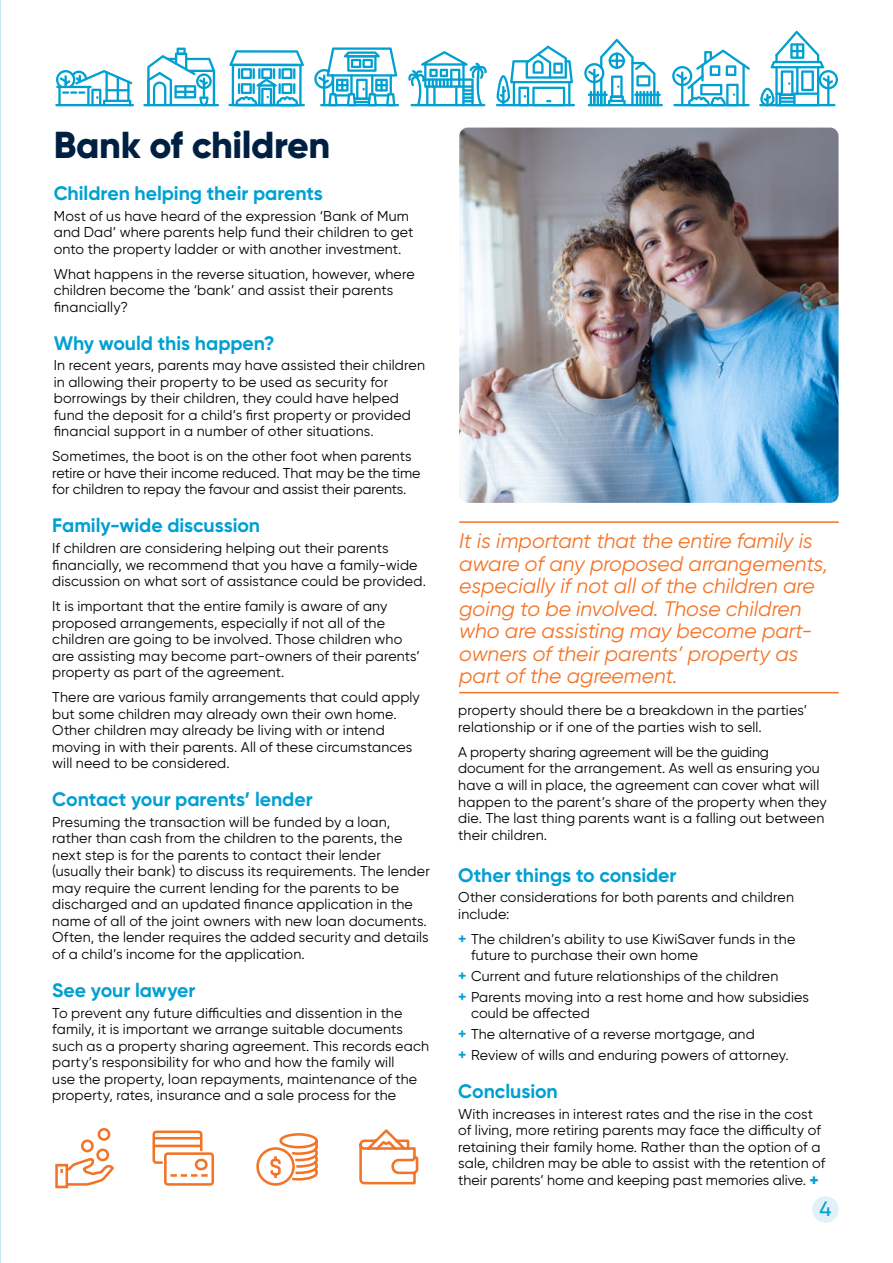
<style>
.page{position:relative;width:893px;height:1263px;background:#fff}
.page>*{position:absolute;margin:0;border:0;box-sizing:border-box;transform-origin:0 0}
.t1{font:800 37.5px "Gilroy";letter-spacing:-.01em;color:#002043}
.t2{font:italic 21px/22.5px "Gilroy";color:#f47427}
.t3{font:500 20.7px "Gilroy";color:#00a0d2}
.t4{font:700 19.5px "Gilroy";letter-spacing:-.005em;color:#00a0d2}
.t5{font:14.25px/16.5px "Gilroy";letter-spacing:.01em;color:#000}
.s1{font-weight:700;font-size:15px;color:#00a0d2}
.s2{font-weight:800;font-size:16.5px;color:#00a0d2}
</style>
<div class="page">
<hr style="left:0;top:0;width:1px;height:1263px;background:#c8e4f2">
<div style="left:812px;top:1196px;width:27px;height:27px;background:#e2f0f7;border-radius:50%"></div>
<img style="left:459px;top:128px;width:379px;height:375px">
<hr style="left:459px;top:521px;width:380px;height:2px;background:#f47427">
<hr style="left:459px;top:692px;width:380px;height:1px;background:#f47427">
<svg style="left:55px;top:1128px;width:263px;height:61px"></svg>
<svg style="left:359px;top:1129px;width:60px;height:56px"></svg>
<hr style="left:759px;top:104px;width:76px;height:2px;background:#00a0d2">
<svg style="left:760px;top:31px;width:78px;height:75px"></svg>
<hr style="left:55px;top:104px;width:79px;height:2px;background:#00a0d2">
<svg style="left:56px;top:70px;width:76px;height:34px"></svg>
<svg style="left:408px;top:51px;width:79px;height:55px"></svg>
<hr style="left:143px;top:104px;width:76px;height:2px;background:#00a0d2">
<svg style="left:147px;top:48px;width:68px;height:56px"></svg>
<hr style="left:228px;top:104px;width:77px;height:2px;background:#00a0d2">
<svg style="left:229px;top:50px;width:75px;height:54px"></svg>
<hr style="left:496px;top:104px;width:79px;height:2px;background:#00a0d2">
<svg style="left:497px;top:46px;width:76px;height:58px"></svg>
<svg style="left:672px;top:50px;width:78px;height:56px"></svg>
<hr style="left:588px;top:104px;width:75px;height:2px;background:#00a0d2">
<hr style="left:634px;top:94px;width:27px;height:2px;background:#00a0d2">
<svg style="left:584px;top:39px;width:75px;height:67px"></svg>
<hr style="left:320px;top:104px;width:79px;height:2px;background:#00a0d2">
<svg style="left:314px;top:47px;width:83px;height:59px"></svg>
<h1 class="t1" style="left:54px;top:121px;width:278px">Bank of children</h1>
<h3 class="t4" style="left:54px;top:181px;width:271px">Children helping their parents</h3>
<p class="t5" style="left:54px;top:207px;width:361px">Most of us have heard of the expression ‘Bank of Mum and Dad’ where parents help fund their children to get onto the property ladder or with another investment.</p>
<p class="t5" style="left:54px;top:265px;width:362px">What happens in the reverse situation, however, where children become the ‘bank’ and assist their parents financially?</p>
<h3 class="t4" style="left:54px;top:331px;width:222px">Why would this happen?</h3>
<p class="t5" style="left:54px;top:357px;width:373px">In recent years, parents may have assisted their children in allowing their property to be used as security for borrowings by their children, they could have helped fund the deposit for a child’s first property or provided financial support in a number of other situations.</p>
<p class="t5" style="left:52px;top:448px;width:370px">Sometimes, the boot is on the other foot when parents retire or have their income reduced. That may be the time for children to repay the favour and assist their parents.</p>
<h3 class="t4" style="left:52px;top:513px;width:209px">Family-wide discussion</h3>
<p class="t5" style="left:52px;top:540px;width:375px">If children are considering helping out their parents financially, we recommend that you have a family-wide discussion on what sort of assistance could be provided.</p>
<p class="t5" style="left:52px;top:598px;width:369px">It is important that the entire family is aware of any proposed arrangements, especially if not all of the children are going to be involved. Those children who are assisting may become part-owners of their parents’ property as part of the agreement.</p>
<p class="t5" style="left:52px;top:689px;width:369px">There are various family arrangements that could apply but some children may already own their own home.<br>Other children may already be living with or intend moving in with their parents. All of these circumstances will need to be considered.</p>
<h3 class="t4" style="left:52px;top:787px;width:262px">Contact your parents’ lender</h3>
<p class="t5" style="left:52px;top:813px;width:379px">Presuming the transaction will be funded by a loan, rather than cash from the children to the parents, the next step is for the parents to contact their lender (usually their bank) to discuss its requirements. The lender may require the current lending for the parents to be discharged and an updated finance application in the name of all of the joint owners with new loan documents.<br>Often, the lender requires the added security and details of a child’s income for the application.</p>
<h3 class="t4" style="left:52px;top:978px;width:145px">See your lawyer</h3>
<p class="t5" style="left:52px;top:1004px;width:378px">To prevent any future difficulties and dissention in the family, it is important we arrange suitable documents such as a property sharing agreement. This records each party’s responsibility for who and how the family will<br>use the property, loan repayments, maintenance of the property, rates, insurance and a sale process for the</p>
<p class="t2" style="left:459px;top:529px;width:370px">It is important that the entire family is aware of any proposed arrangements, especially if not all of the children are going to be involved. Those children who are assisting may become part&shy;owners of their parents’ property as part of the agreement.</p>
<p class="t5" style="left:458px;top:702px;width:350px">property should there be a breakdown in the parties’ relationship or if one of the parties wish to sell.</p>
<p class="t5" style="left:458px;top:744px;width:370px">A property sharing agreement will be the guiding document for the arrangement. As well as ensuring you have a will in place, the agreement can cover what will happen to the parent’s share of the property when they die. The last thing parents want is a falling out between their children.</p>
<h3 class="t4" style="left:458px;top:863px;width:220px">Other things to consider</h3>
<p class="t5" style="left:458px;top:889px;width:337px">Other considerations for both parents and children include:</p>
<p class="t5" style="left:471px;top:930px;width:326px;text-indent:-13px"><span class="s1">+</span> The children’s ability to use KiwiSaver funds in the future to purchase their own home</p>
<p class="t5" style="left:458px;top:966px;width:352px;line-height:20.7px"><span class="s1">+</span> Current and future relationships of the children<br><span class="s1">+</span> Parents moving into a rest home and how subsidies</p>
<p class="t5" style="left:458px;top:1003px;width:332px;line-height:20.7px;text-indent:13px">could be affected<br><span class="s1">+</span> The alternative of a reverse mortgage, and<br><span class="s1">+</span> Review of wills and enduring powers of attorney.</p>
<h3 class="t4" style="left:458px;top:1079px;width:101px">Conclusion</h3>
<p class="t5" style="left:458px;top:1105px;width:368px">With increases in interest rates and the rise in the cost of living, more retiring parents may face the difficulty of retaining their family home. Rather than the option of a sale, children may be able to assist with the retention of their parents’ home and keeping past memories alive. <span class="s2">+</span></p>
<h3 class="t3" style="left:819px;top:1196px;width:13px">4</h3>
</div>
